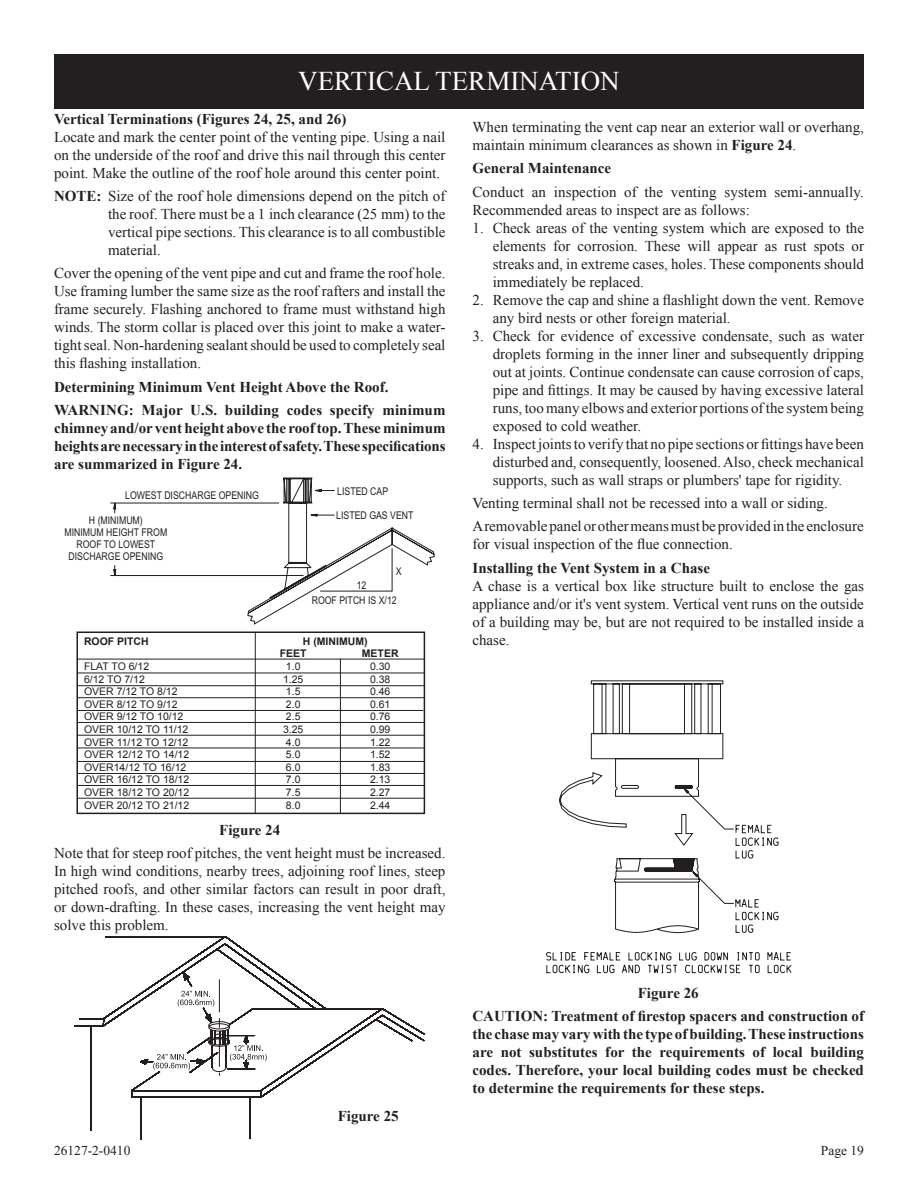
<style>
.page{position:relative;width:918px;height:1188px;background:#fff}
.page>*{position:absolute;margin:0;border:0;box-sizing:border-box;transform-origin:0 0}
.t1{font:27px "Times New Roman";color:#fff}
.t2{font:15px/18px "Times New Roman";color:#231f20;text-align:justify}
.t3{font:700 15px/18px "Times New Roman";color:#231f20;text-align:justify}
.t4{font:13.5px "Times New Roman";color:#231f20}
.t5{font:10.65px/12px "Arial Narrow";color:#231f20;text-align:center}
.t6{font:10.5px "Arial";color:#231f20}
.t7{font:700 10.5px/12.6px "Arial";color:#231f20}
.s1{font-weight:700}
</style>
<div class="page">
<svg style="left:74px;top:936px;width:350px;height:204px"></svg>
<svg style="left:131px;top:972px;width:136px;height:119px"></svg>
<svg style="left:110px;top:477px;width:325px;height:147px"></svg>
<div style="left:54px;top:54px;width:810px;height:54px;background:#231f20"></div>
<svg style="left:546px;top:681px;width:246px;height:293px"></svg>
<svg style="left:748px;top:824px;width:30px;height:109px"></svg>
<div style="left:76px;top:632px;width:349px;height:182px;border:2px solid #231f20"></div>
<hr style="left:255px;top:632px;width:1px;height:181px;background:#231f20">
<hr style="left:340px;top:659px;width:1px;height:154px;background:#231f20">
<hr style="left:77px;top:659px;width:348px;height:1px;background:#231f20">
<hr style="left:77px;top:673px;width:347px;height:1px;background:#231f20">
<hr style="left:77px;top:685px;width:347px;height:1px;background:#231f20">
<hr style="left:77px;top:697px;width:347px;height:1px;background:#231f20">
<hr style="left:77px;top:710px;width:346px;height:1px;background:#231f20">
<hr style="left:77px;top:722px;width:347px;height:1px;background:#231f20">
<hr style="left:77px;top:735px;width:348px;height:1px;background:#231f20">
<hr style="left:77px;top:748px;width:347px;height:1px;background:#231f20">
<hr style="left:77px;top:761px;width:347px;height:1px;background:#231f20">
<hr style="left:77px;top:773px;width:348px;height:1px;background:#231f20">
<hr style="left:77px;top:785px;width:347px;height:1px;background:#231f20">
<hr style="left:77px;top:798px;width:347px;height:1px;background:#231f20">
<h1 class="t1" style="left:298px;top:63px;width:323px">VERTICAL TERMINATION</h1>
<p class="t3" style="left:54px;top:109px;width:294px">Vertical Terminations (Figures 24, 25, and 26)</p>
<p class="t2" style="left:54px;top:127px;width:393px">Locate and mark the center point of the venting pipe. Using a nail on the underside of the roof and drive this nail through this center point. Make the outline of the roof hole around this center point.</p>
<p class="t2" style="left:108px;top:187px;width:339px;text-indent:-54px"><span class="s1">NOTE:</span> Size of the roof hole dimensions depend on the pitch of the roof. There must be a 1 inch clearance (25 mm) to the vertical pipe sections. This clearance is to all combustible material.</p>
<p class="t2" style="left:54px;top:264px;width:393px">Cover the opening of the vent pipe and cut and frame the roof hole.<br>Use framing lumber the same size as the roof rafters and install the frame securely. Flashing anchored to frame must withstand high winds. The storm collar is placed over this joint to make a water&shy;tight seal. Non-hardening sealant should be used to completely seal this flashing installation.</p>
<p class="t3" style="left:54px;top:375px;width:393px;line-height:23.4px">Determining Minimum Vent Height Above the Roof.<br>WARNING: Major U.S. building codes specify minimum</p>
<p class="t3" style="left:54px;top:419px;width:393px">chimney and/or vent height above the roof top. These minimum heights are necessary in the interest of safety. These specifications are summarized in Figure 24.</p>
<p class="t5" style="left:125px;top:490px;width:135px">LOWEST DISCHARGE OPENING</p>
<p class="t5" style="left:337px;top:487px;width:53px">LISTED CAP</p>
<p class="t5" style="left:336px;top:510px;width:79px">LISTED GAS VENT</p>
<p class="t5" style="left:64px;top:515px;width:104px">H (MINIMUM)<br>MINIMUM HEIGHT FROM<br>ROOF TO LOWEST<br>DISCHARGE OPENING</p>
<p class="t5" style="left:357px;top:580px;width:11px">12</p>
<p class="t5" style="left:396px;top:566px;width:7px">X</p>
<p class="t5" style="left:312px;top:596px;width:87px">ROOF PITCH IS X/12</p>
<p class="t7" style="left:84px;top:635px;width:66px">ROOF PITCH</p>
<p class="t7" style="left:280px;top:635px;width:89px;text-indent:23px">H (MINIMUM)<br>FEET</p>
<p class="t7" style="left:362px;top:648px;width:38px">METER</p>
<p class="t6" style="left:84px;top:659px;width:67px">FLAT TO 6/12</p>
<p class="t6" style="left:286px;top:659px;width:16px">1.0</p>
<p class="t6" style="left:370px;top:659px;width:22px">0.30</p>
<p class="t6" style="left:84px;top:672px;width:62px">6/12 TO 7/12</p>
<p class="t6" style="left:283px;top:672px;width:22px">1.25</p>
<p class="t6" style="left:370px;top:672px;width:22px">0.38</p>
<p class="t6" style="left:84px;top:685px;width:95px">OVER 7/12 TO 8/12</p>
<p class="t6" style="left:286px;top:685px;width:16px">1.5</p>
<p class="t6" style="left:370px;top:685px;width:22px">0.46</p>
<p class="t6" style="left:84px;top:697px;width:95px">OVER 8/12 TO 9/12</p>
<p class="t6" style="left:286px;top:697px;width:16px">2.0</p>
<p class="t6" style="left:370px;top:697px;width:22px">0.61</p>
<p class="t6" style="left:84px;top:710px;width:101px">OVER 9/12 TO 10/12</p>
<p class="t6" style="left:286px;top:710px;width:16px">2.5</p>
<p class="t6" style="left:370px;top:710px;width:22px">0.76</p>
<p class="t6" style="left:84px;top:722px;width:106px">OVER 10/12 TO 11/12</p>
<p class="t6" style="left:283px;top:722px;width:22px">3.25</p>
<p class="t6" style="left:370px;top:722px;width:22px">0.99</p>
<p class="t6" style="left:84px;top:735px;width:106px">OVER 11/12 TO 12/12</p>
<p class="t6" style="left:286px;top:735px;width:16px">4.0</p>
<p class="t6" style="left:370px;top:735px;width:22px">1.22</p>
<p class="t6" style="left:84px;top:748px;width:107px">OVER 12/12 TO 14/12</p>
<p class="t6" style="left:286px;top:748px;width:16px">5.0</p>
<p class="t6" style="left:370px;top:748px;width:22px">1.52</p>
<p class="t6" style="left:84px;top:760px;width:104px">OVER14/12 TO 16/12</p>
<p class="t6" style="left:286px;top:760px;width:16px">6.0</p>
<p class="t6" style="left:370px;top:760px;width:22px">1.83</p>
<p class="t6" style="left:84px;top:773px;width:107px">OVER 16/12 TO 18/12</p>
<p class="t6" style="left:286px;top:773px;width:16px">7.0</p>
<p class="t6" style="left:370px;top:773px;width:22px">2.13</p>
<p class="t6" style="left:84px;top:785px;width:107px">OVER 18/12 TO 20/12</p>
<p class="t6" style="left:286px;top:785px;width:16px">7.5</p>
<p class="t6" style="left:370px;top:785px;width:22px">2.27</p>
<p class="t6" style="left:84px;top:798px;width:107px">OVER 20/12 TO 21/12</p>
<p class="t6" style="left:286px;top:798px;width:16px">8.0</p>
<p class="t6" style="left:370px;top:798px;width:22px">2.44</p>
<p class="t3" style="left:219px;top:820px;width:62px">Figure 24</p>
<p class="t2" style="left:54px;top:844px;width:393px">Note that for steep roof pitches, the vent height must be increased.<br>In high wind conditions, nearby trees, adjoining roof lines, steep pitched roofs, and other similar factors can result in poor draft, or down-drafting. In these cases, increasing the vent height may solve this problem.</p>
<p class="t3" style="left:338px;top:1106px;width:62px">Figure 25</p>
<p class="t2" style="left:473px;top:117px;width:393px">When terminating the vent cap near an exterior wall or overhang, maintain minimum clearances as shown in <span class="s1">Figure 24</span>.</p>
<p class="t3" style="left:473px;top:159px;width:140px">General Maintenance</p>
<p class="t2" style="left:473px;top:182px;width:393px">Conduct an inspection of the venting system semi-annually.<br>Recommended areas to inspect are as follows:</p>
<p class="t2" style="left:493px;top:218px;width:373px;text-indent:-20px">1. Check areas of the venting system which are exposed to the elements for corrosion. These will appear as rust spots or streaks and, in extreme cases, holes. These components should immediately be replaced.</p>
<p class="t2" style="left:493px;top:290px;width:373px;text-indent:-20px">2. Remove the cap and shine a flashlight down the vent. Remove any bird nests or other foreign material.</p>
<p class="t2" style="left:493px;top:326px;width:373px;text-indent:-20px">3. Check for evidence of excessive condensate, such as water droplets forming in the inner liner and subsequently dripping out at joints. Continue condensate can cause corrosion of caps, pipe and fittings. It may be caused by having excessive lateral runs, too many elbows and exterior portions of the system being exposed to cold weather.</p>
<p class="t2" style="left:493px;top:434px;width:373px;text-indent:-20px">4. Inspect joints to verify that no pipe sections or fittings have been disturbed and, consequently, loosened. Also, check mechanical supports, such as wall straps or plumbers' tape for rigidity.</p>
<p class="t2" style="left:473px;top:491px;width:393px;line-height:23.4px">Venting terminal shall not be recessed into a wall or siding.<br>A removable panel or other means must be provided in the enclosure</p>
<p class="t2" style="left:473px;top:535px;width:262px">for visual inspection of the flue connection.</p>
<p class="t3" style="left:473px;top:558px;width:239px">Installing the Vent System in a Chase</p>
<p class="t2" style="left:473px;top:576px;width:393px">A chase is a vertical box like structure built to enclose the gas appliance and/or it's vent system. Vertical vent runs on the outside of a building may be, but are not required to be installed inside a chase.</p>
<p class="t3" style="left:473px;top:980px;width:393px;line-height:23.4px;text-align:center">Figure 26<br>CAUTION : Treatment of firestop spacers and construction of</p>
<p class="t3" style="left:473px;top:1025px;width:393px">the chase may vary with the type of building. These instructions are not substitutes for the requirements of local building codes. Therefore, your local building codes must be checked to determine the requirements for these steps.</p>
<p class="t4" style="left:54px;top:1142px;width:78px">26127-2-0410</p>
<p class="t4" style="left:821px;top:1142px;width:45px">Page 19</p>
</div>
